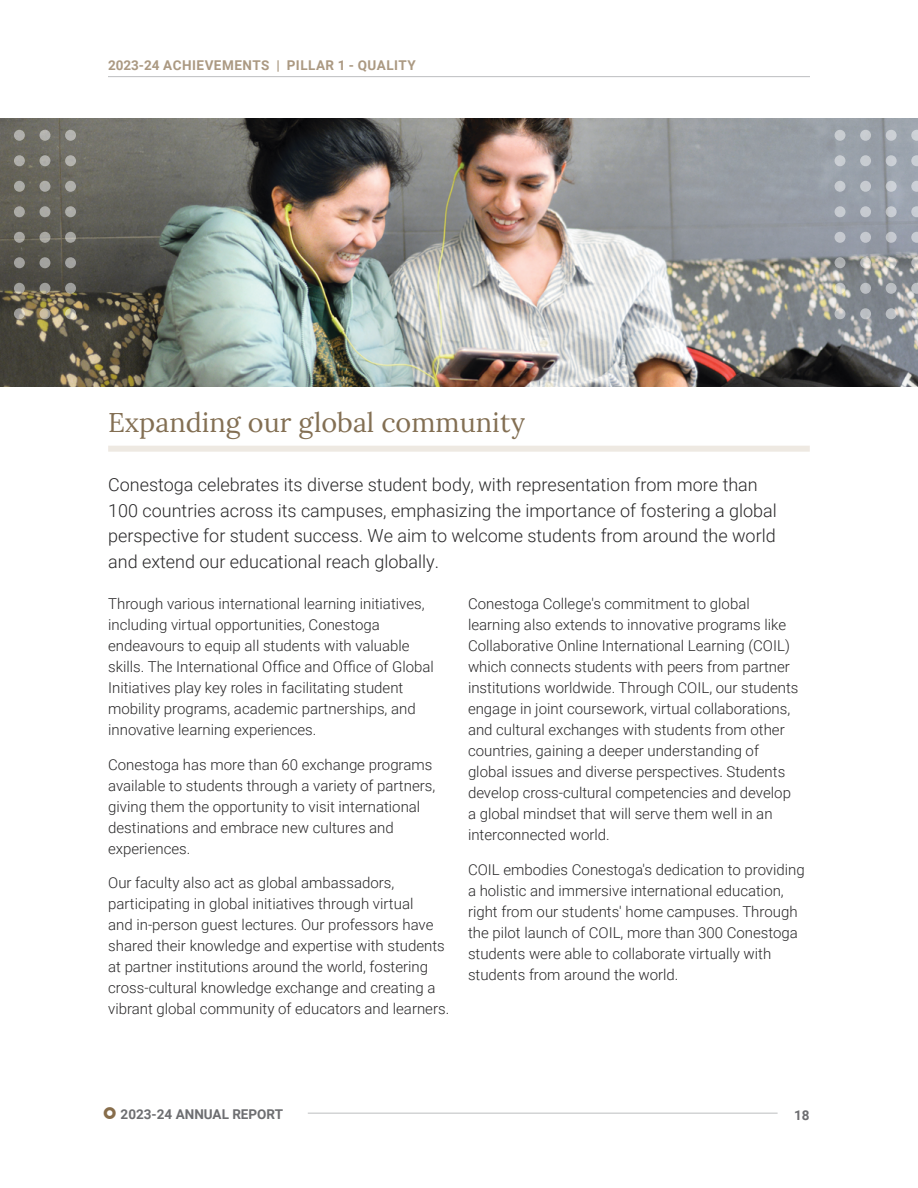
<style>
.page{position:relative;width:918px;height:1188px;background:#fff}
.page>*{position:absolute;margin:0;border:0;box-sizing:border-box;transform-origin:0 0}
.Section_Sub-heading{font:27px "Lora";color:#836f53}
.Lead_in_text{font:300 18px/25.5px "Roboto";color:#292829}
.NO_-_BULLETS{font:300 15px/21px "Roboto";color:#292829}
.t1{font:700 13.5px "Roboto";letter-spacing:.035em;color:#ab9982}
.t2{font:700 13.5px "Roboto";color:#6d6e71}
</style>
<div class="page">
<hr style="left:308px;top:1113px;width:470px;height:1px;background:#bcbec0">
<div style="left:108px;top:446px;width:702px;height:6px;background:#eee9e2"></div>
<hr style="left:108px;top:76px;width:702px;height:1px;background:#bcbec0">
<img style="left:0;top:119px;width:918px;height:268px">
<svg style="left:911px;top:130px;width:7px;height:11px"></svg>
<svg style="left:911px;top:155px;width:7px;height:11px"></svg>
<svg style="left:911px;top:181px;width:7px;height:11px"></svg>
<svg style="left:911px;top:206px;width:7px;height:11px"></svg>
<svg style="left:911px;top:232px;width:7px;height:11px"></svg>
<svg style="left:911px;top:257px;width:7px;height:11px"></svg>
<svg style="left:911px;top:283px;width:7px;height:11px"></svg>
<svg style="left:911px;top:308px;width:7px;height:11px"></svg>
<div style="left:886px;top:130px;width:11px;height:11px;background:#ccd0d5;border-radius:50%"></div>
<div style="left:886px;top:155px;width:11px;height:11px;background:#caced4;border-radius:50%"></div>
<div style="left:886px;top:181px;width:11px;height:11px;background:#cdd1d6;border-radius:50%"></div>
<svg style="left:886px;top:206px;width:11px;height:11px"></svg>
<svg style="left:886px;top:232px;width:11px;height:11px"></svg>
<svg style="left:886px;top:257px;width:11px;height:11px"></svg>
<div style="left:886px;top:283px;width:11px;height:11px;background:#bcbec3;border-radius:50%"></div>
<svg style="left:886px;top:308px;width:11px;height:11px"></svg>
<div style="left:860px;top:130px;width:11px;height:11px;background:#c8cdd1;border-radius:50%"></div>
<div style="left:860px;top:155px;width:11px;height:11px;background:#c7ccd1;border-radius:50%"></div>
<div style="left:860px;top:181px;width:11px;height:11px;background:#c7cbd0;border-radius:50%"></div>
<div style="left:860px;top:206px;width:11px;height:11px;background:#c7cbd0;border-radius:50%"></div>
<div style="left:860px;top:232px;width:11px;height:11px;background:#c6c9cf;border-radius:50%"></div>
<svg style="left:860px;top:257px;width:11px;height:11px"></svg>
<div style="left:860px;top:283px;width:11px;height:11px;background:#bcbfc3;border-radius:50%"></div>
<div style="left:860px;top:308px;width:11px;height:11px;background:#bbbec3;border-radius:50%"></div>
<div style="left:835px;top:130px;width:10px;height:11px;background:#c9cdd1;border-radius:50%"></div>
<div style="left:835px;top:155px;width:10px;height:11px;background:#caced3;border-radius:50%"></div>
<div style="left:835px;top:181px;width:10px;height:11px;background:#c8cdd1;border-radius:50%"></div>
<div style="left:835px;top:206px;width:10px;height:11px;background:#c8ccd1;border-radius:50%"></div>
<div style="left:835px;top:232px;width:10px;height:11px;background:#c6c9cf;border-radius:50%"></div>
<div style="left:835px;top:257px;width:10px;height:11px;background:#aeb1b2;border-radius:50%"></div>
<svg style="left:835px;top:283px;width:10px;height:11px"></svg>
<svg style="left:835px;top:308px;width:10px;height:11px"></svg>
<div style="left:65px;top:130px;width:11px;height:11px;background:#b4b4b1;border-radius:50%"></div>
<div style="left:65px;top:155px;width:11px;height:11px;background:#b3b2ae;border-radius:50%"></div>
<div style="left:65px;top:181px;width:11px;height:11px;background:#b0b0ab;border-radius:50%"></div>
<div style="left:65px;top:206px;width:11px;height:11px;background:#adaca7;border-radius:50%"></div>
<svg style="left:65px;top:232px;width:11px;height:11px"></svg>
<div style="left:65px;top:257px;width:11px;height:11px;background:#a3a2a0;border-radius:50%"></div>
<svg style="left:65px;top:283px;width:11px;height:11px"></svg>
<svg style="left:65px;top:308px;width:11px;height:11px"></svg>
<div style="left:40px;top:130px;width:10px;height:11px;background:#b3b2af;border-radius:50%"></div>
<div style="left:40px;top:155px;width:10px;height:11px;background:#b1b0ac;border-radius:50%"></div>
<div style="left:40px;top:181px;width:10px;height:11px;background:#adada9;border-radius:50%"></div>
<div style="left:40px;top:206px;width:10px;height:11px;background:#ababa6;border-radius:50%"></div>
<div style="left:40px;top:232px;width:10px;height:11px;background:#a9a8a2;border-radius:50%"></div>
<div style="left:40px;top:257px;width:10px;height:11px;background:#a3a39f;border-radius:50%"></div>
<svg style="left:40px;top:283px;width:10px;height:11px"></svg>
<svg style="left:40px;top:308px;width:10px;height:11px"></svg>
<div style="left:14px;top:130px;width:11px;height:11px;background:#b0b0ad;border-radius:50%"></div>
<div style="left:14px;top:155px;width:11px;height:11px;background:#afafaa;border-radius:50%"></div>
<div style="left:14px;top:181px;width:11px;height:11px;background:#ababa6;border-radius:50%"></div>
<div style="left:14px;top:206px;width:11px;height:11px;background:#abaaa6;border-radius:50%"></div>
<svg style="left:14px;top:232px;width:11px;height:11px"></svg>
<div style="left:14px;top:257px;width:11px;height:11px;background:#a2a19e;border-radius:50%"></div>
<svg style="left:14px;top:283px;width:11px;height:11px"></svg>
<svg style="left:14px;top:308px;width:11px;height:11px"></svg>
<p class="t1" style="left:108px;top:55px;width:309px">2023-24 ACHIEVEMENTS | PILLAR 1 - QUALITY</p>
<p class="Section_Sub-heading" style="left:108px;top:402px;width:418px">Expanding our global community</p>
<p class="Lead_in_text" style="left:108px;top:472px;width:670px">Conestoga celebrates its diverse student body, with representation from more than 100 countries across its campuses, emphasizing the importance of fostering a global perspective for student success. We aim to welcome students from around the world and extend our educational reach globally.</p>
<p class="NO_-_BULLETS" style="left:108px;top:593px;width:327px">Through various international learning initiatives, including virtual opportunities, Conestoga endeavours to equip all students with valuable skills. The International Office and Office of Global Initiatives play key roles in facilitating student mobility programs, academic partnerships, and innovative learning experiences.</p>
<p class="NO_-_BULLETS" style="left:108px;top:753px;width:329px">Conestoga has more than 60 exchange programs available to students through a variety of partners, giving them the opportunity to visit international destinations and embrace new cultures and experiences.</p>
<p class="NO_-_BULLETS" style="left:108px;top:872px;width:343px">Our faculty also act as global ambassadors, participating in global initiatives through virtual<br>and in-person guest lectures. Our professors have shared their knowledge and expertise with students at partner institutions around the world, fostering cross-cultural knowledge exchange and creating a vibrant global community of educators and learners.</p>
<p class="NO_-_BULLETS" style="left:468px;top:593px;width:332px">Conestoga College's commitment to global learning also extends to innovative programs like Collaborative Online International Learning (COIL) which connects students with peers from partner institutions worldwide. Through COIL, our students engage in joint coursework, virtual collaborations, and cultural exchanges with students from other countries, gaining a deeper understanding of global issues and diverse perspectives. Students develop cross-cultural competencies and develop a global mindset that will serve them well in an interconnected world.</p>
<p class="NO_-_BULLETS" style="left:468px;top:858px;width:338px">COIL embodies Conestoga's dedication to providing a holistic and immersive international education, right from our students' home campuses. Through the pilot launch of COIL, more than 300 Conestoga students were able to collaborate virtually with students from around the world.</p>
<p class="t2" style="left:121px;top:1105px;width:164px">2023-24 ANNUAL REPORT</p>
<p class="t2" style="left:794px;top:1106px;width:17px">18</p>
</div>
